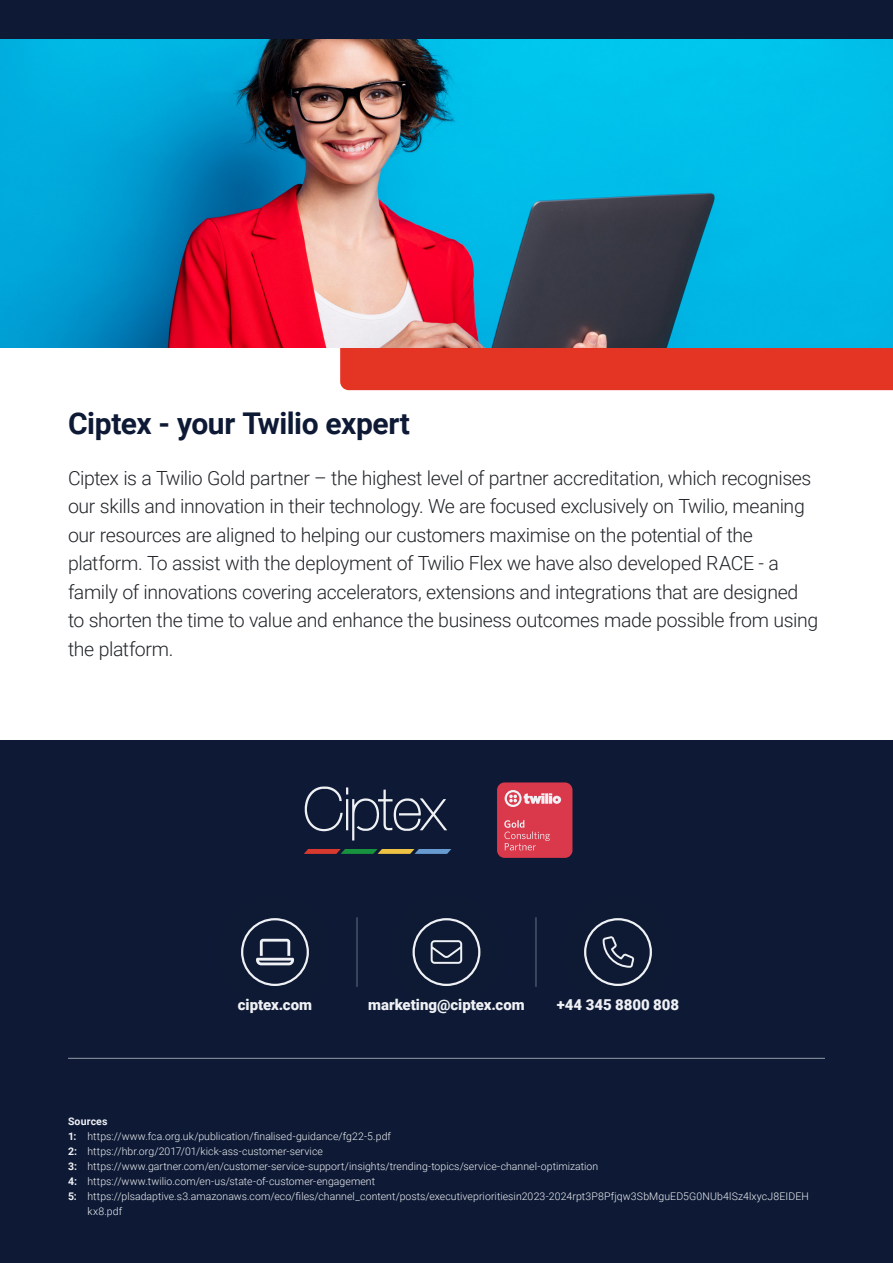
<style>
.page{position:relative;width:893px;height:1263px;background:#fff}
.page>*{position:absolute;margin:0;border:0;box-sizing:border-box;transform-origin:0 0}
.t1{font:700 30px "Roboto";letter-spacing:-.015em;color:#0e1a35}
.t2{font:300 19.5px/28.5px "Roboto";letter-spacing:-.02em;color:#212529}
.t3{font:900 15px "Roboto";letter-spacing:-.005em;color:#eff1f5}
.t4{font:300 10.5px "Roboto";letter-spacing:.005em;color:#eff1f5}
.t5{font:700 10.5px "Roboto";letter-spacing:.01em;color:#eff1f5}
.s1{font-weight:700}
</style>
<div class="page">
<div style="left:340px;top:348px;width:553px;height:42px;background:#e43424"></div>
<img style="left:0;top:38px;width:893px;height:310px">
<div style="left:0;top:0;width:893px;height:38px;background:#0e1a35"></div>
<div style="left:0;top:741px;width:893px;height:522px;background:#0e1a35"></div>
<hr style="left:68px;top:1058px;width:757px;height:1px;background:#eff1f5">
<svg style="left:304px;top:849px;width:147px;height:5px"></svg>
<svg style="left:305px;top:786px;width:142px;height:54px"></svg>
<div style="left:497px;top:782px;width:75px;height:76px;background:#da394b;border-radius:8px"></div>
<svg style="left:505px;top:790px;width:56px;height:17px"></svg>
<svg style="left:504px;top:820px;width:46px;height:30px"></svg>
<div style="left:584px;top:918px;width:68px;height:68px;border:2px solid #eff1f5;border-radius:50%"></div>
<svg style="left:603px;top:936px;width:31px;height:32px"></svg>
<div style="left:413px;top:918px;width:67px;height:68px;border:2px solid #eff1f5;border-radius:50%"></div>
<svg style="left:431px;top:940px;width:31px;height:24px"></svg>
<hr style="left:535px;top:917px;width:1px;height:70px;background:#eff1f5">
<hr style="left:357px;top:917px;width:1px;height:70px;background:#eff1f5">
<div style="left:241px;top:918px;width:68px;height:68px;border:2px solid #eff1f5;border-radius:50%"></div>
<svg style="left:256px;top:939px;width:38px;height:26px"></svg>
<h1 class="t1" style="left:68px;top:402px;width:344px">Ciptex - your Twilio expert</h1>
<p class="t2" style="left:68px;top:463px;width:752px">Ciptex is a Twilio Gold partner – the highest level of partner accreditation, which recognises our skills and innovation in their technology. We are focused exclusively on Twilio, meaning our resources are aligned to helping our customers maximise on the potential of the platform. To assist with the deployment of Twilio Flex we have also developed RACE - a family of innovations covering accelerators, extensions and integrations that are designed to shorten the time to value and enhance the business outcomes made possible from using the platform.</p>
<p class="t3" style="left:238px;top:994px;width:76px">ciptex.com</p>
<p class="t3" style="left:368px;top:994px;width:158px">marketing@ciptex.com</p>
<p class="t3" style="left:557px;top:994px;width:124px">+44 345 8800 808</p>
<p class="t5" style="left:68px;top:1114px;width:41px">Sources</p>
<p class="t4" style="left:68px;top:1129px;width:324px"><span class="s1">1:</span> https://www.fca.org.uk/publication/finalised-guidance/fg22-5.pdf</p>
<p class="t4" style="left:68px;top:1144px;width:256px"><span class="s1">2:</span> https://hbr.org/2017/01/kick-ass-customer-service</p>
<p class="t4" style="left:68px;top:1159px;width:532px"><span class="s1">3:</span> https://www.gartner.com/en/customer-service-support/insights/trending-topics/service-channel-optimization</p>
<p class="t4" style="left:68px;top:1174px;width:309px"><span class="s1">4:</span> https://www.twilio.com/en-us/state-of-customer-engagement</p>
<p class="t4" style="left:68px;top:1189px;width:742px"><span class="s1">5:</span> https://plsadaptive.s3.amazonaws.com/eco/files/channel_content/posts/executiveprioritiesin2023-2024rpt3P8Pfjqw3SbMguED5G0NUb4lSz4lxycJ8EIDEH</p>
<p class="t4" style="left:88px;top:1204px;width:36px">kx8.pdf</p>
</div>
